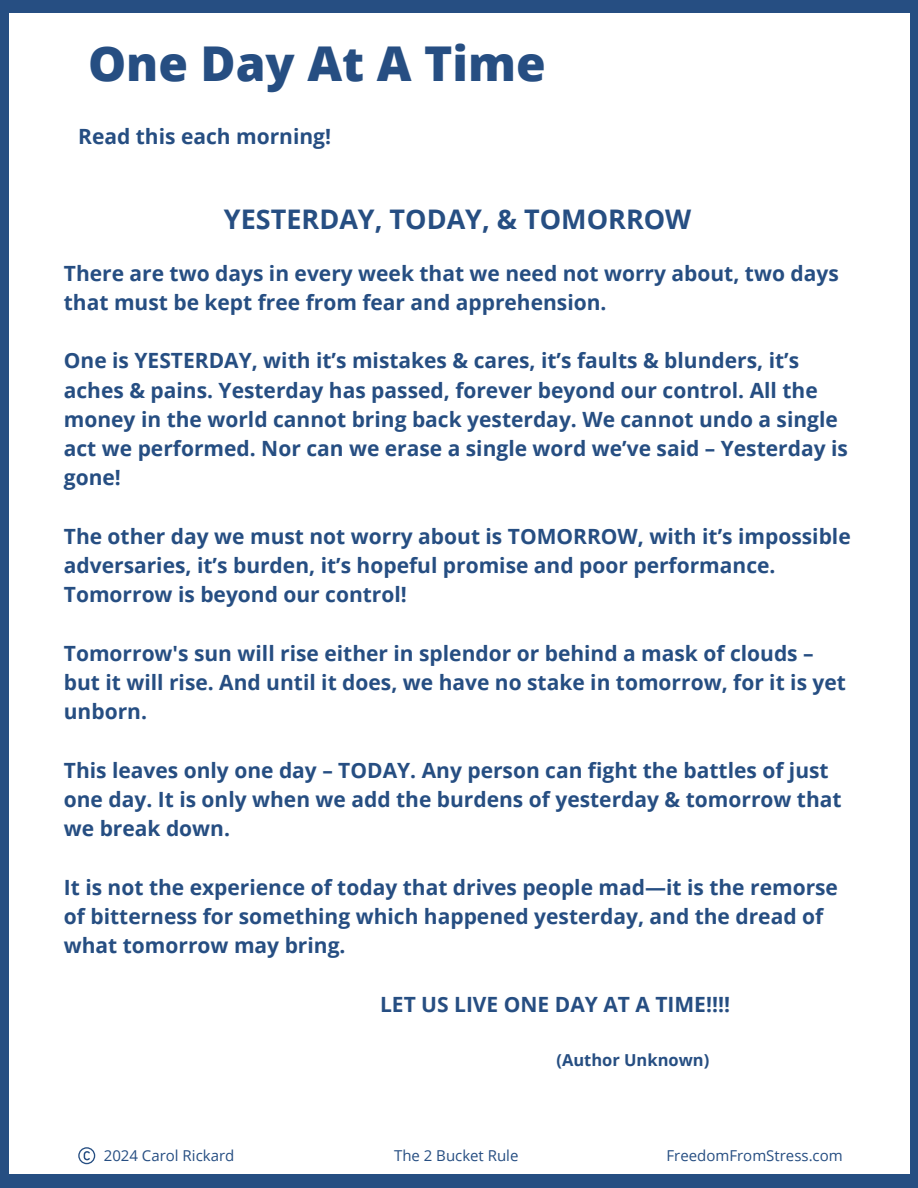
<style>
.page{position:relative;width:918px;height:1188px;background:#264e82}
.page>*{position:absolute;margin:0;border:0;box-sizing:border-box;transform-origin:0 0}
.t1{font:800 48px "Open Sans";color:#264e82}
.t2{font:700 27px "Open Sans";color:#264e82}
.t3{font:700 21px/29.2px "Open Sans";color:#264e82}
.t4{font:700 16.5px "Open Sans";color:#264e82}
.t5{font:15px "Open Sans";color:#264e82}
</style>
<div class="page">
<div style="left:9px;top:14px;width:900px;height:1160px;background:#fff"></div>
<svg style="left:78px;top:1147px;width:17px;height:17px"></svg>
<h4 class="t1" style="left:88px;top:30px;width:459px">One Day At A Time</h4>
<h5 class="t3" style="left:78px;top:122px;width:254px">Read this each morning!</h5>
<h3 class="t2" style="left:224px;top:200px;width:469px">YESTERDAY, TODAY, &amp; TOMORROW</h3>
<h1 class="t3" style="left:64px;top:258px;width:776px">There are two days in every week that we need not worry about, two days that must be kept free from fear and apprehension.</h1>
<h4 class="t3" style="left:64px;top:346px;width:786px">One is YESTERDAY, with it’s mistakes &amp; cares, it’s faults &amp; blunders, it’s aches &amp; pains. Yesterday has passed, forever beyond our control. All the money in the world cannot bring back yesterday. We cannot undo a single act we performed. Nor can we erase a single word we’ve said – Yesterday is gone!</h4>
<h2 class="t3" style="left:64px;top:521px;width:788px">The other day we must not worry about is TOMORROW, with it’s impossible adversaries, it’s burden, it’s hopeful promise and poor performance.<br>Tomorrow is beyond our control!</h2>
<h4 class="t3" style="left:64px;top:638px;width:784px">Tomorrow's sun will rise either in splendor or behind a mask of clouds – but it will rise. And until it does, we have no stake in tomorrow, for it is yet unborn.</h4>
<h4 class="t3" style="left:64px;top:755px;width:779px">This leaves only one day – TODAY. Any person can fight the battles of just one day. It is only when we add the burdens of yesterday &amp; tomorrow that we break down.</h4>
<h4 class="t3" style="left:64px;top:872px;width:776px">It is not the experience of today that drives people mad—it is the remorse of bitterness for something which happened yesterday, and the dread of what tomorrow may bring.</h4>
<h4 class="t3" style="left:380px;top:989px;width:351px">LET US LIVE ONE DAY AT A TIME!!!!</h4>
<h4 class="t4" style="left:556px;top:1048px;width:154px">(Author Unknown)</h4>
<p class="t5" style="left:104px;top:1145px;width:132px">2024 Carol Rickard</p>
<p class="t5" style="left:394px;top:1145px;width:126px">The 2 Bucket Rule</p>
<p class="t5" style="left:667px;top:1145px;width:178px">FreedomFromStress.com</p>
</div>
